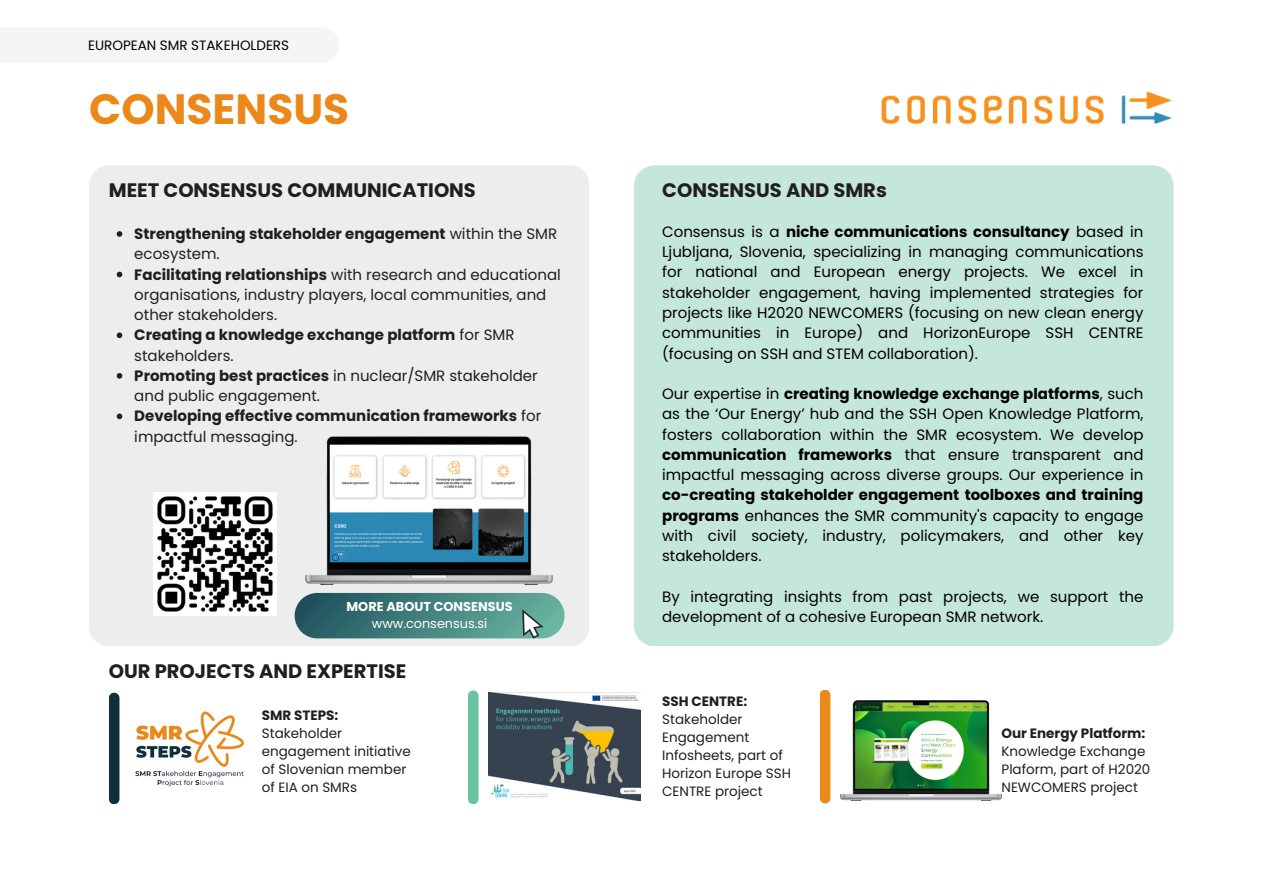
<style>
.page{position:relative;width:1263px;height:894px;background:#fff}
.page>*{position:absolute;margin:0;border:0;box-sizing:border-box;transform-origin:0 0}
.t1{font:700 42.3px "Poppins";color:#ea891a}
.t2{font:700 19.5px "Poppins";color:#211f1e}
.t3{font:15px/20.2px "Poppins";color:#000;text-align:justify}
.t4{font:15px/20.2px "Poppins";color:#211f1e}
.t5{font:700 15px/20.2px "Poppins";color:#211f1e}
.t6{font:13.5px/18px "Poppins";color:#211f1e}
.t7{font:13.5px "Poppins";color:#000}
.t8{font:700 12.9px "Poppins";color:#fff}
.t9{font:12.9px "Poppins";color:#fff}
.s1{font-weight:400}
.s2{font-weight:700}
</style>
<div class="page">
<div style="left:89px;top:165px;width:500px;height:481px;background:#ededed"></div>
<img style="left:306px;top:437px;width:247px;height:147px">
<div style="left:634px;top:165px;width:540px;height:480px;background:#c5e6dc;border-radius:21px"></div>
<img style="left:881px;top:91px;width:291px;height:34px">
<svg style="left:295px;top:592px;width:269px;height:46px;background:#4e8784"></svg>
<svg style="left:109px;top:692px;width:10px;height:112px"></svg>
<img style="left:154px;top:492px;width:122px;height:123px">
<img style="left:135px;top:711px;width:109px;height:76px">
<svg style="left:468px;top:690px;width:10px;height:114px"></svg>
<img style="left:489px;top:692px;width:152px;height:108px">
<img style="left:840px;top:700px;width:161px;height:100px">
<svg style="left:820px;top:690px;width:10px;height:113px"></svg>
<svg style="left:117px;top:231px;width:5px;height:6px"></svg>
<svg style="left:117px;top:271px;width:5px;height:6px"></svg>
<svg style="left:117px;top:332px;width:5px;height:6px"></svg>
<svg style="left:117px;top:373px;width:5px;height:5px"></svg>
<svg style="left:117px;top:413px;width:5px;height:6px"></svg>
<h5 class="t7" style="left:88px;top:35px;width:202px">EUROPEAN SMR STAKEHOLDERS</h5>
<p class="t1" style="left:89px;top:79px;width:261px">CONSENSUS</p>
<p class="t2" style="left:109px;top:177px;width:369px">MEET CONSENSUS COMMUNICATIONS</p>
<p class="t5" style="left:134px;top:223px;width:424px">Strengthening stakeholder engagement <span class="s1">within the SMR ecosystem.</span></p>
<p class="t4" style="left:134px;top:264px;width:428px"><span class="s2">Facilitating relationships</span> with research and educational organisations, industry players, local communities, and other stakeholders.</p>
<p class="t5" style="left:134px;top:325px;width:382px">Creating a knowledge exchange platform <span class="s1">for SMR stakeholders.</span></p>
<p class="t4" style="left:134px;top:365px;width:405px"><span class="s2">Promoting best practices</span> in nuclear/SMR stakeholder and public engagement.</p>
<p class="t5" style="left:134px;top:406px;width:408px">Developing effective communication frameworks <span class="s1">for impactful messaging.</span></p>
<h4 class="t8" style="left:347px;top:597px;width:168px">MORE ABOUT CONSENSUS</h4>
<h1 class="t9" style="left:372px;top:614px;width:117px">www.consensus.si</h1>
<p class="t2" style="left:109px;top:657px;width:299px">OUR PROJECTS AND EXPERTISE</p>
<h5 class="t6" style="left:262px;top:705px;width:151px"><span class="s2">SMR STEPS:<br></span>Stakeholder engagement initiative of Slovenian member of EIA on SMRs</h5>
<h3 class="t2" style="left:662px;top:177px;width:226px">CONSENSUS AND SMRs</h3>
<p class="t3" style="left:662px;top:221px;width:483px">Consensus is a <span class="s2">niche communications consultancy</span> based in Ljubljana, Slovenia, specializing in managing communications for national and European energy projects. We excel in stakeholder engagement, having implemented strategies for projects like H2020 NEWCOMERS (focusing on new clean energy communities in Europe) and HorizonEurope SSH CENTRE (focusing on SSH and STEM collaboration).</p>
<p class="t3" style="left:662px;top:383px;width:483px">Our expertise in <span class="s2">creating knowledge exchange platforms</span>, such as the ‘Our Energy’ hub and the SSH Open Knowledge Platform, fosters collaboration within the SMR ecosystem. We develop <span class="s2">communication frameworks</span> that ensure transparent and impactful messaging across diverse groups. Our experience in <span class="s2">co-creating stakeholder engagement toolboxes and training programs</span> enhances the SMR community's capacity to engage with civil society, industry, policymakers, and other key stakeholders.</p>
<p class="t3" style="left:662px;top:586px;width:483px">By integrating insights from past projects, we support the development of a cohesive European SMR network.</p>
<h5 class="t6" style="left:662px;top:692px;width:130px"><span class="s2">SSH CENTRE:<br></span>Stakeholder<br>Engagement<br>Infosheets, part of<br>Horizon Europe SSH<br>CENTRE project</h5>
<h2 class="t6" style="left:1001px;top:723px;width:150px"><span class="s2">Our Energy Platform:<br></span>Knowledge Exchange<br>Plaform, part of H2020<br>NEWCOMERS project</h2>
</div>
